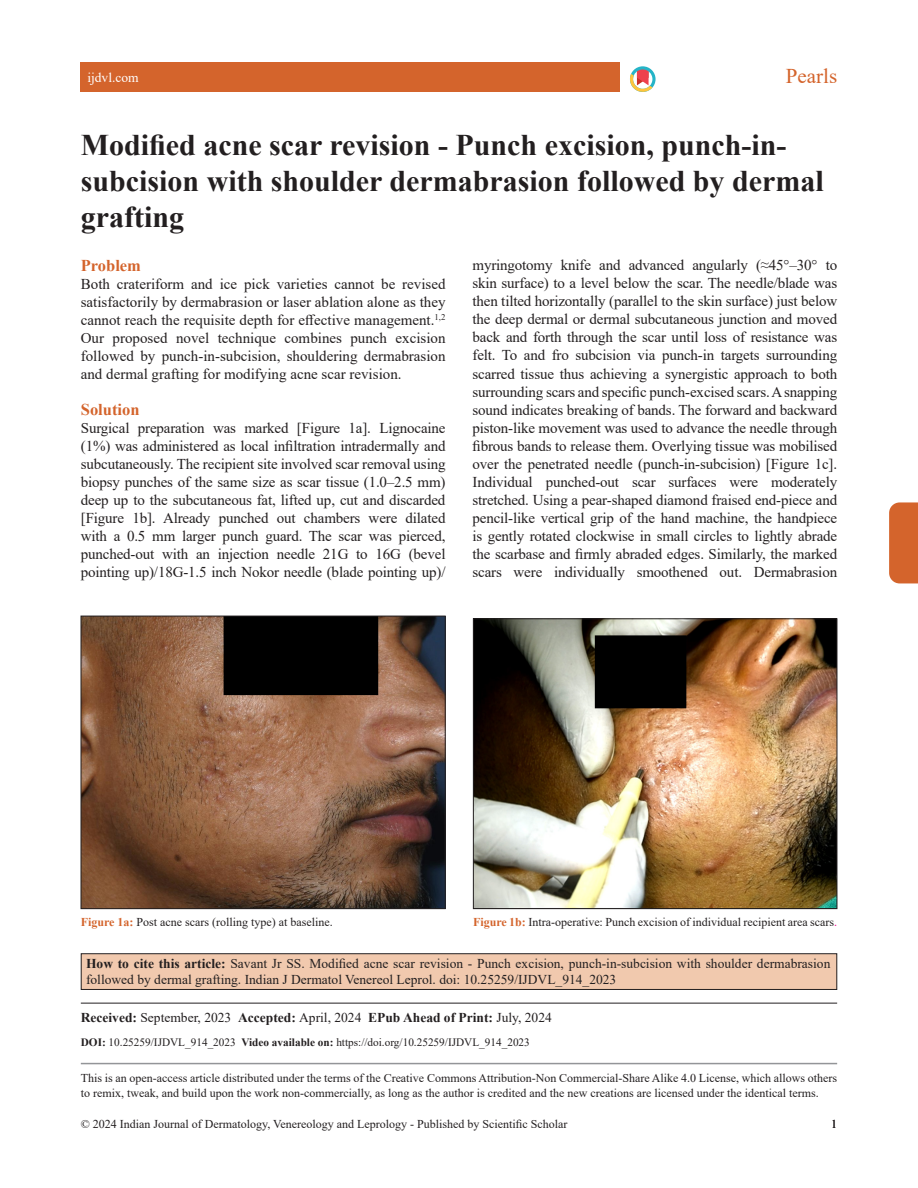
<style>
.page{position:relative;width:918px;height:1188px;background:#fff}
.page>*{position:absolute;margin:0;border:0;box-sizing:border-box;transform-origin:0 0}
.title-text{font:700 30px/36px "Times New Roman";color:#231f20}
.suptit{font:21px "Times New Roman";color:#d4642c}
.Head-A{font:700 16.5px "Times New Roman";color:#d4642c}
.heading1{font:700 16.5px "Times New Roman";color:#d4642c}
.para_first{font:15px/18.1px "Times New Roman";letter-spacing:-.01em;color:#231f20;text-align:justify}
.citation_para{font:13.5px/16.2px "Times New Roman";color:#231f20}
.article_info_rule{font:700 13.5px "Times New Roman";color:#231f20}
.t1{font:13.5px "Times New Roman";color:#fff}
.float_figure_figure{font:12px/15px "Times New Roman";color:#231f20}
.doi_para{font:11.25px "Times New Roman";color:#231f20}
.s1{font-weight:700;color:#d4642c}
.s2{color:#ed028c}
.s3{font-weight:700}
.s4{font-weight:400}
</style>
<div class="page">
<div style="left:889px;top:502px;width:29px;height:81px;background:#d4642c"></div>
<hr style="left:81px;top:1063px;width:756px;height:1px;background:#939598">
<svg style="left:630px;top:66px;width:25px;height:26px"></svg>
<div style="left:81px;top:62px;width:539px;height:30px;background:#d4642c"></div>
<div style="left:81px;top:954px;width:756px;height:35px;background:#f1c9ae"></div>
<div style="left:81px;top:953px;width:756px;height:37px;border:1px solid #231f20"></div>
<hr style="left:81px;top:1003px;width:756px;height:1px;background:#231f20">
<img style="left:83px;top:618px;width:361px;height:289px">
<div style="left:81px;top:616px;width:365px;height:293px;border:1px solid #231f20"></div>
<img style="left:475px;top:620px;width:360px;height:287px">
<div style="left:473px;top:618px;width:364px;height:291px;border:1px solid #231f20"></div>
<p class="t1" style="left:87px;top:68px;width:53px">ijdvl.com</p>
<p class="suptit" style="left:786px;top:62px;width:53px">Pearls</p>
<p class="title-text" style="left:81px;top:126px;width:744px">Modified acne scar revision - Punch excision, punch-in&shy;subcision with shoulder dermabrasion followed by dermal grafting</p>
<p class="heading1" style="left:81px;top:253px;width:62px">Problem</p>
<p class="para_first" style="left:81px;top:274px;width:366px">Both crateriform and ice pick varieties cannot be revised satisfactorily by dermabrasion or laser ablation alone as they cannot reach the requisite depth for effective management.<sup>1,2<br></sup>Our proposed novel technique combines punch excision followed by punch-in-subcision, shouldering dermabrasion and dermal grafting for modifying acne scar revision.</p>
<p class="Head-A" style="left:81px;top:398px;width:60px">Solution</p>
<p class="para_first" style="left:81px;top:419px;width:366px">Surgical preparation was marked [Figure 1a]. Lignocaine (1%) was administered as local infiltration intradermally and subcutaneously. The recipient site involved scar removal using biopsy punches of the same size as scar tissue (1.0–2.5 mm) deep up to the subcutaneous fat, lifted up, cut and discarded [Figure 1b]. Already punched out chambers were dilated with a 0.5 mm larger punch guard. The scar was pierced, punched-out with an injection needle 21G to 16G (bevel pointing up)/18G-1.5 inch Nokor needle (blade pointing up)/</p>
<p class="para_first" style="left:472px;top:255px;width:366px">myringotomy knife and advanced angularly (≈45°–30° to skin surface) to a level below the scar. The needle/blade was then tilted horizontally (parallel to the skin surface) just below the deep dermal or dermal subcutaneous junction and moved back and forth through the scar until loss of resistance was felt. To and fro subcision via punch-in targets surrounding scarred tissue thus achieving a synergistic approach to both surrounding scars and specific punch-excised scars. A snapping sound indicates breaking of bands. The forward and backward piston-like movement was used to advance the needle through fibrous bands to release them. Overlying tissue was mobilised over the penetrated needle (punch-in-subcision) [Figure 1c].<br>Individual punched-out scar surfaces were moderately stretched. Using a pear-shaped diamond fraised end-piece and pencil-like vertical grip of the hand machine, the handpiece is gently rotated clockwise in small circles to lightly abrade the scarbase and firmly abraded edges. Similarly, the marked scars were individually smoothened out. Dermabrasion</p>
<p class="float_figure_figure" style="left:81px;top:914px;width:254px"><span class="s1">Figure 1a:</span> Post acne scars (rolling type) at baseline.</p>
<p class="float_figure_figure" style="left:473px;top:914px;width:365px"><span class="s1">Figure 1b:</span> Intra-operative: Punch excision of individual recipient area scars<span class="s2">.</span></p>
<p class="citation_para" style="left:86px;top:955px;width:746px"><span class="s3">How to cite this article:</span> Savant Jr SS. Modified acne scar revision - Punch excision, punch-in-subcision with shoulder dermabrasion followed by dermal grafting. Indian J Dermatol Venereol Leprol. doi: 10.25259/IJDVL_914_2023</p>
<p class="article_info_rule" style="left:81px;top:1007px;width:473px">Received: <span class="s4">September, 2023</span> Accepted: <span class="s4">April, 2024</span> EPub Ahead of Print: <span class="s4">July, 2024</span></p>
<p class="doi_para" style="left:81px;top:1034px;width:451px"><span class="s3">DOI:</span> 10.25259/IJDVL_914_2023 <span class="s3">Video available on:</span> https://doi.org/10.25259/IJDVL_914_2023</p>
<p class="float_figure_figure" style="left:81px;top:1070px;width:758px">This is an open-access article distributed under the terms of the Creative Commons Attribution-Non Commercial-Share Alike 4.0 License, which allows others to remix, tweak, and build upon the work non-commercially, as long as the author is credited and the new creations are licensed under the identical terms.</p>
<p class="float_figure_figure" style="left:81px;top:1116px;width:488px">© 2024 Indian Journal of Dermatology, Venereology and Leprology - Published by Scientific Scholar</p>
<p class="float_figure_figure" style="left:831px;top:1116px;width:7px">1</p>
</div>
